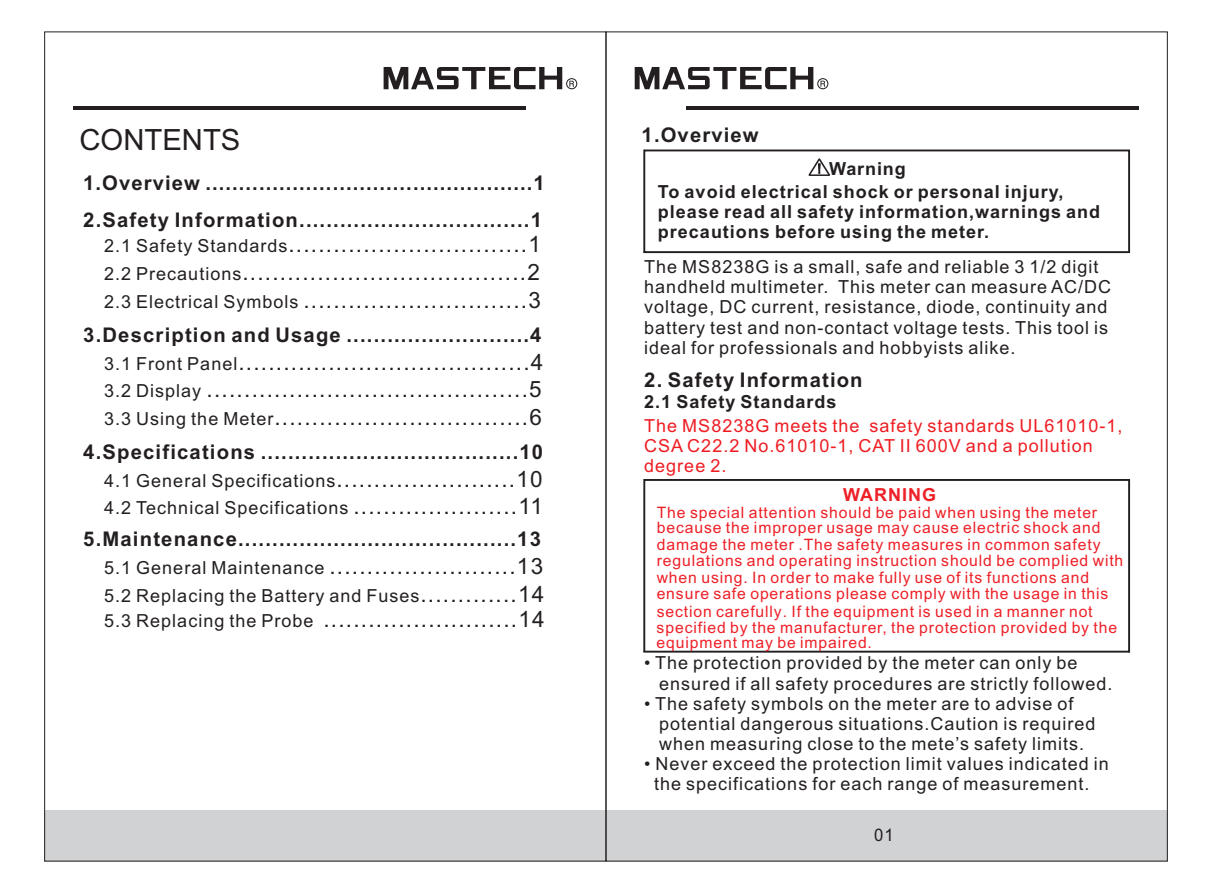
<style>
.page{position:relative;width:1212px;height:893px;background:#fff}
.page>*{position:absolute;margin:0;border:0;box-sizing:border-box;transform-origin:0 0}
.t1{font:29.25px "Arial";color:#231f20}
.t2{font:22.5px/27.7px "Arial";color:#231f20;text-align:justify}
.t3{font:700 20.25px "Arial";letter-spacing:.06em;color:#231f20}
.t4{font:18px/20px "Arial";letter-spacing:.055em;color:#231f20}
.t5{font:700 18px/20px "Arial";letter-spacing:.055em;color:#231f20}
.t6{font:18px/20px "Arial";letter-spacing:.055em;color:#ee1d23}
.t7{font:700 18px "Arial";letter-spacing:.055em;color:#ee2028}
.t8{font:17.32px "Arial";color:#231f20;scale:.96 1}
.t9{font:15.75px/16.2px "Arial";letter-spacing:.055em;color:#ee2028}
.s1{font-size:18px}
.s2{font-size:22.5px}
.s3{font-family:"Arial Unicode MS"}
</style>
<div class="page">
<div style="left:606px;top:810px;width:561px;height:51px;background:#d1d2d4"></div>
<div style="left:45px;top:810px;width:561px;height:51px;background:#d1d2d4"></div>
<svg style="left:635px;top:67px;width:193px;height:22px"></svg>
<hr style="left:686px;top:106px;width:452px;height:3px;background:#231f20">
<svg style="left:384px;top:67px;width:193px;height:22px"></svg>
<hr style="left:73px;top:106px;width:453px;height:3px;background:#231f20">
<svg style="left:643px;top:150px;width:487px;height:103px"></svg>
<svg style="left:643px;top:479px;width:487px;height:174px"></svg>
<h1 class="t1" style="left:80px;top:129px;width:162px">CONTENTS</h1>
<p class="t3" style="left:83px;top:176px;width:463px">1.Overview .................................................1</p>
<p class="t3" style="left:83px;top:212px;width:460px">2.Safety Information..................................1</p>
<p class="t2" style="left:104px;top:233px;width:438px"><span class="s1">2.1 Safety Standards</span>................................1</p>
<p class="t2" style="left:104px;top:260px;width:437px"><span class="s1">2.2 Precautions</span>......................................2</p>
<p class="t2" style="left:104px;top:288px;width:438px"><span class="s1">2.3 Electrical Symbols</span> ..............................3</p>
<p class="t3" style="left:83px;top:327px;width:460px">3.Description and Usage ...........................4</p>
<p class="t2" style="left:104px;top:350px;width:441px"><span class="s1">3.1 Front Panel</span>.......................................4<br><span class="s1">3.2 Display</span> ...........................................5<br><span class="s1">3.3 Using the Meter</span>..................................6</p>
<p class="t3" style="left:83px;top:444px;width:461px">4.Specifications ......................................10</p>
<p class="t2" style="left:104px;top:467px;width:440px"><span class="s1">4.1 General Specifications</span>........................10</p>
<p class="t4" style="left:104px;top:500px;width:440px">4.2 Technical Specifications <span class="s2">......................11</span></p>
<p class="t3" style="left:83px;top:532px;width:459px">5.Maintenance.........................................13</p>
<p class="t2" style="left:104px;top:554px;width:440px"><span class="s1">5.1 General Maintenance</span> .........................13</p>
<p class="t4" style="left:104px;top:587px;width:441px">5.2 Replacing the Battery and Fuses<span class="s2">.............14</span></p>
<p class="t2" style="left:104px;top:607px;width:442px"><span class="s1">5.3 Replacing the Probe</span> ..........................14</p>
<p class="t3" style="left:642px;top:127px;width:119px">1.Overview</p>
<p class="t5" style="left:829px;top:160px;width:78px">Warning</p>
<p class="t5" style="left:658px;top:183px;width:444px">To avoid electrical shock or personal injury, please read all safety information,warnings and precautions before using the meter.</p>
<p class="t4" style="left:644px;top:259px;width:468px">The MS8238G is a small, safe and reliable 3 1/2 digit handheld multimeter. This meter can measure AC/DC voltage, DC current, resistance, diode, continuity and battery test and non-contact voltage tests. This tool is ideal for professionals and hobbyists alike.</p>
<p class="t3" style="left:644px;top:373px;width:220px">2. Safety Information</p>
<p class="t5" style="left:644px;top:393px;width:194px">2.1 Safety Standards</p>
<p class="t6" style="left:644px;top:417px;width:480px">The MS8238G meets the safety standards UL61010-1,<br>CSA C22.2 No.61010-1, CAT II 600V and a pollution degree 2.</p>
<p class="t7" style="left:843px;top:488px;width:94px">WARNING</p>
<p class="t9" style="left:657px;top:506px;width:445px;line-height:15.1px">The special attention should be paid when using the meter because the improper usage may cause electric shock and</p>
<p class="t9" style="left:657px;top:538px;width:468px">damage the meter <span class="s3">.</span>The safety measures in common safety regulations and operating instruction should be complied with when using<span class="s3">.</span> In order to make fully use of its functions and ensure safe operations please comply with the usage in this section carefully<span class="s3">.</span> If the equipment is used in a manner not specified by the manufacturer, the protection provided by the equipment may be impaired.</p>
<p class="t4" style="left:659px;top:655px;width:455px;text-indent:-15px">• The protection provided by the meter can only be ensured if all safety procedures are strictly followed.</p>
<p class="t4" style="left:659px;top:695px;width:438px;text-indent:-15px">• The safety symbols on the meter are to advise of potential dangerous situations.Caution is required when measuring close to the mete’s safety limits.</p>
<p class="t4" style="left:644px;top:755px;width:466px;text-align:center">• Never exceed the protection limit values indicated in the specifications for each range of measurement.</p>
<p class="t8" style="left:874px;top:829px;width:22px">01</p>
</div>
